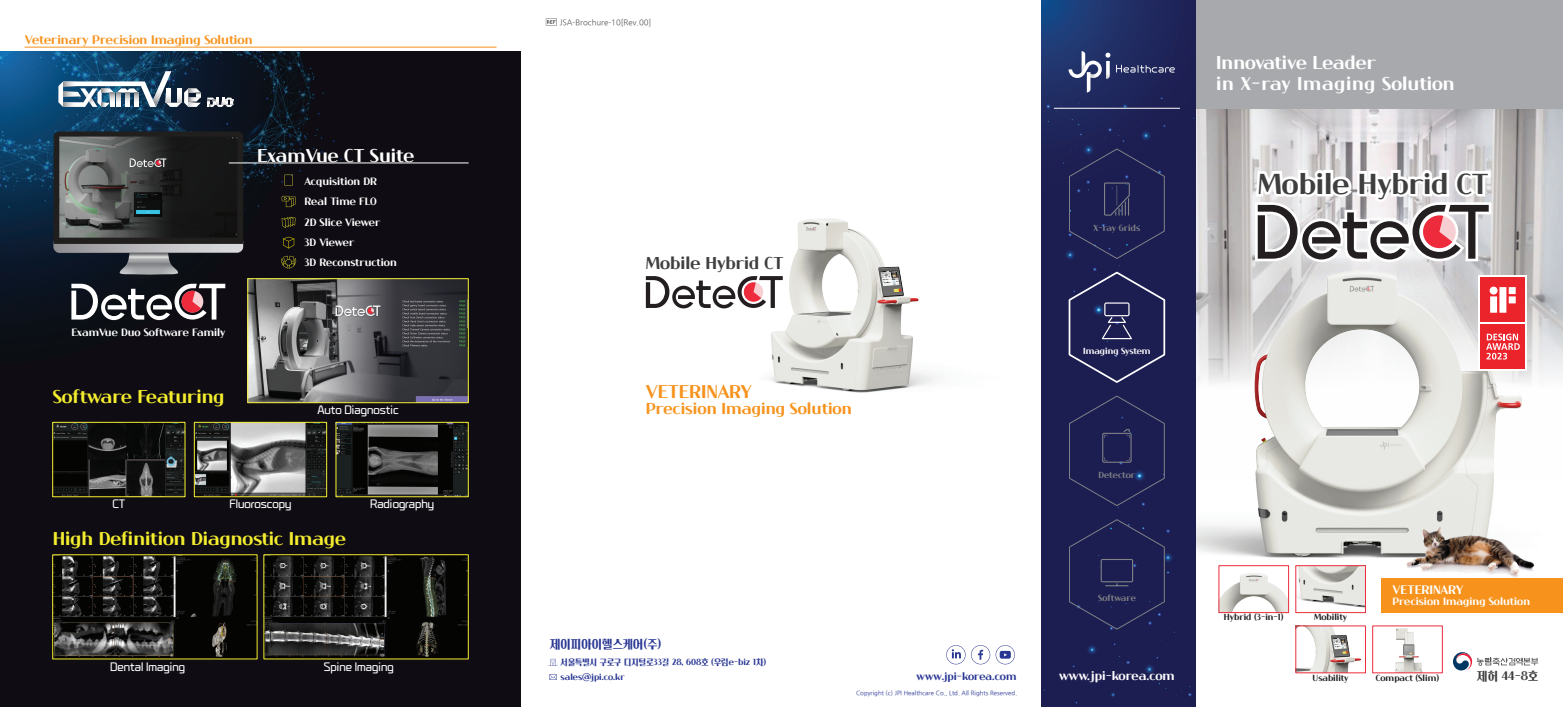
<style>
.page{position:relative;width:1563px;height:707px;background:#fff}
.page>*{position:absolute;margin:0;border:0;box-sizing:border-box;transform-origin:0 0}
.t1{font:28.7px "Cafe 24 Dangdanghae";color:#3e3e3f}
.t2{font:18.38px/21px "Cafe 24 Dangdanghae";color:#fff}
.t3{font:18.38px "Cafe 24 Dangdanghae";color:#f4ed2f}
.t4{font:18.38px "Cafe 24 Dangdanghae";color:#f7931d}
.t5{font:17.06px "Cafe 24 Dangdanghae";color:#3e3e3f}
.t6{font:15.75px "Cafe 24 Dangdanghae";color:#f7931d}
.t7{font:12.25px "Cafe 24 Dangdanghae";color:#f7931d}
.t8{font:12.25px "Cafe 24 Dangdanghae";color:#fff}
.t9{font:12.25px "Cafe 24 Dangdanghae";color:#283693}
.t10{font:12.25px "Cafe 24 Dangdanghae";color:#3e3e3f}
.t11{font:10.5px "Cafe 24 Dangdanghae";color:#fff}
.t12{font:10.5px "SEBANG Gothic";color:#fff}
.t13{font:10.5px "Cafe 24 Dangdanghae";color:#283693}
.t14{font:8.75px/14.3px "Cafe 24 Dangdanghae";color:#283693}
.t15{font:8.75px "Cafe 24 Dangdanghae";color:#231f20}
.t16{font:8.75px "Cafe 24 Dangdanghae";color:#808285}
.t17{font:8.75px "Cafe 24 Dangdanghae";color:#fff}
.t18{font:7.88px "Nanum Gothic";color:#57585a}
.t19{font:6.12px "Nanum Gothic";color:#283693}
</style>
<div class="page">
<img style="left:1196px;top:108px;width:367px;height:136px">
<img style="left:1196px;top:244px;width:367px;height:337px">
<img style="left:681px;top:218px;width:256px;height:175px">
<div style="left:1190px;top:0;width:373px;height:108px;background:#a8a9ad"></div>
<img style="left:1042px;top:0;width:154px;height:707px">
<svg style="left:1067px;top:271px;width:99px;height:113px;background:#2b2c5d"></svg>
<svg style="left:1068px;top:395px;width:97px;height:112px;background:#202153"></svg>
<svg style="left:1068px;top:519px;width:97px;height:111px;background:#202153"></svg>
<svg style="left:1068px;top:148px;width:97px;height:111px;background:#212254"></svg>
<svg style="left:1068px;top:51px;width:42px;height:42px"></svg>
<svg style="left:1116px;top:65px;width:59px;height:8px"></svg>
<hr style="left:1054px;top:108px;width:125px;height:1px;background:#fff">
<img style="left:0;top:52px;width:521px;height:655px">
<hr style="left:25px;top:47px;width:471px;height:1px;background:#f7931d">
<div style="left:101px;top:270px;width:95px;height:9px;background:#0d1218;border-radius:50%"></div>
<svg style="left:54px;top:131px;width:189px;height:144px;background:#414344"></svg>
<svg style="left:58px;top:71px;width:143px;height:36px"></svg>
<svg style="left:63px;top:81px;width:14px;height:5px"></svg>
<svg style="left:63px;top:102px;width:14px;height:5px"></svg>
<svg style="left:63px;top:92px;width:14px;height:5px"></svg>
<svg style="left:207px;top:98px;width:26px;height:9px"></svg>
<svg style="left:281px;top:256px;width:15px;height:13px"></svg>
<svg style="left:282px;top:217px;width:13px;height:11px"></svg>
<svg style="left:284px;top:175px;width:9px;height:10px"></svg>
<svg style="left:282px;top:196px;width:13px;height:11px"></svg>
<hr style="left:229px;top:162px;width:239px;height:1px;background:#fff">
<svg style="left:71px;top:284px;width:154px;height:36px"></svg>
<svg style="left:546px;top:18px;width:11px;height:8px"></svg>
<img style="left:54px;top:424px;width:129px;height:71px">
<div style="left:52px;top:422px;width:133px;height:75px;border:1px solid #f4ed2f"></div>
<img style="left:196px;top:424px;width:129px;height:71px">
<div style="left:194px;top:422px;width:133px;height:75px;border:1px solid #f4ed2f"></div>
<img style="left:337px;top:424px;width:130px;height:71px">
<div style="left:335px;top:422px;width:134px;height:75px;border:1px solid #f4ed2f"></div>
<svg style="left:283px;top:237px;width:11px;height:11px"></svg>
<img style="left:54px;top:556px;width:201px;height:101px">
<img style="left:265px;top:556px;width:202px;height:101px">
<div style="left:263px;top:554px;width:206px;height:105px;border:1px solid #f4ed2f"></div>
<svg style="left:646px;top:276px;width:137px;height:32px"></svg>
<svg style="left:548px;top:659px;width:9px;height:7px"></svg>
<svg style="left:549px;top:674px;width:8px;height:6px"></svg>
<img style="left:249px;top:280px;width:218px;height:121px">
<div style="left:247px;top:278px;width:222px;height:125px;border:1px solid #f4ed2f"></div>
<div style="left:1478px;top:275px;width:49px;height:96px;background:#fff"></div>
<div style="left:1480px;top:278px;width:45px;height:44px;background:#eb232b"></div>
<svg style="left:1489px;top:287px;width:26px;height:26px"></svg>
<div style="left:1480px;top:324px;width:45px;height:45px;background:#eb232b"></div>
<svg style="left:1486px;top:334px;width:33px;height:26px"></svg>
<svg style="left:1255px;top:170px;width:236px;height:92px"></svg>
<svg style="left:946px;top:645px;width:19px;height:19px"></svg>
<svg style="left:971px;top:645px;width:44px;height:19px"></svg>
<img style="left:1396px;top:521px;width:141px;height:57px">
<div style="left:1380px;top:578px;width:183px;height:35px;background:#f7931d"></div>
<img style="left:1297px;top:627px;width:64px;height:44px">
<img style="left:1395px;top:628px;width:27px;height:43px">
<div style="left:1295px;top:625px;width:71px;height:48px;border:1px solid #ec2d3d"></div>
<img style="left:1297px;top:567px;width:67px;height:41px">
<img style="left:1220px;top:567px;width:67px;height:44px">
<div style="left:1218px;top:565px;width:71px;height:48px;border:1px solid #ec2d3d"></div>
<div style="left:1372px;top:625px;width:70px;height:48px;border:1px solid #ec2d3d"></div>
<div style="left:1295px;top:565px;width:71px;height:48px;border:1px solid #ec2d3d"></div>
<svg style="left:1453px;top:652px;width:85px;height:19px"></svg>
<p class="t7" style="left:25px;top:33px;width:229px">Veterinary Precision Imaging Solution</p>
<h2 class="t2" style="left:257px;top:145px;width:158px">ExamVue CT Suite</h2>
<p class="t11" style="left:305px;top:175px;width:74px">Acquisition DR</p>
<p class="t11" style="left:305px;top:196px;width:73px">Real Time FLO</p>
<p class="t11" style="left:305px;top:216px;width:77px">2D Slice Viewer</p>
<p class="t11" style="left:305px;top:237px;width:51px">3D Viewer</p>
<p class="t11" style="left:71px;top:327px;width:155px">ExamVue Duo Software Family</p>
<h2 class="t3" style="left:53px;top:387px;width:173px">Software Featuring</h2>
<p class="t11" style="left:305px;top:257px;width:94px">3D Reconstruction</p>
<p class="t12" style="left:317px;top:405px;width:83px">Auto Diagnostic</p>
<p class="t12" style="left:113px;top:499px;width:14px">CT</p>
<p class="t12" style="left:229px;top:499px;width:64px">Fluoroscopy</p>
<p class="t12" style="left:370px;top:499px;width:66px">Radiography</p>
<h2 class="t3" style="left:53px;top:529px;width:295px">High Definition Diagnostic Image</h2>
<p class="t12" style="left:110px;top:662px;width:76px">Dental Imaging</p>
<p class="t12" style="left:324px;top:662px;width:72px">Spine Imaging</p>
<p class="t18" style="left:560px;top:18px;width:93px">JSA-Brochure-10[Rev.00]</p>
<h3 class="t5" style="left:646px;top:255px;width:139px">Mobile Hybrid CT</h3>
<h2 class="t4" style="left:646px;top:382px;width:108px">VETERINARY</h2>
<h3 class="t6" style="left:646px;top:401px;width:208px">Precision Imaging Solution</h3>
<p class="t16" style="left:1093px;top:223px;width:48px">X-ray Grids</p>
<p class="t17" style="left:1083px;top:347px;width:69px">Imaging System</p>
<p class="t16" style="left:1098px;top:470px;width:38px">Detector</p>
<p class="t9" style="left:550px;top:637px;width:113px">제이피아이헬스케어(주)</p>
<p class="t14" style="left:560px;top:655px;width:207px">서울특별시 구로구 디지털로33길 28, 608호 (우림e-biz 1차) sales@jpi.co.kr</p>
<p class="t13" style="left:916px;top:670px;width:101px">www.jpi-korea.com</p>
<p class="t19" style="left:856px;top:690px;width:162px">Copyright (c) JPI Healthcare Co., Ltd. All Rights Reserved.</p>
<p class="t16" style="left:1098px;top:594px;width:39px">Software</p>
<p class="t8" style="left:1059px;top:669px;width:117px">www.jpi-korea.com</p>
<h2 class="t2" style="left:1216px;top:52px;width:240px">Innovative Leader<br>in X-ray Imaging Solution</h2>
<h1 class="t1" style="left:1257px;top:169px;width:232px">Mobile Hybrid CT</h1>
<p class="t15" style="left:1224px;top:613px;width:61px">Hybrid (3-in-1)</p>
<p class="t15" style="left:1314px;top:613px;width:35px">Mobility</p>
<p class="t8" style="left:1392px;top:583px;width:72px">VETERINARY</p>
<p class="t11" style="left:1392px;top:596px;width:139px">Precision Imaging Solution</p>
<p class="t15" style="left:1312px;top:673px;width:37px">Usability</p>
<p class="t15" style="left:1376px;top:673px;width:65px">Compact (Slim)</p>
<p class="t10" style="left:1477px;top:669px;width:62px">제허 44-8호</p>
</div>
